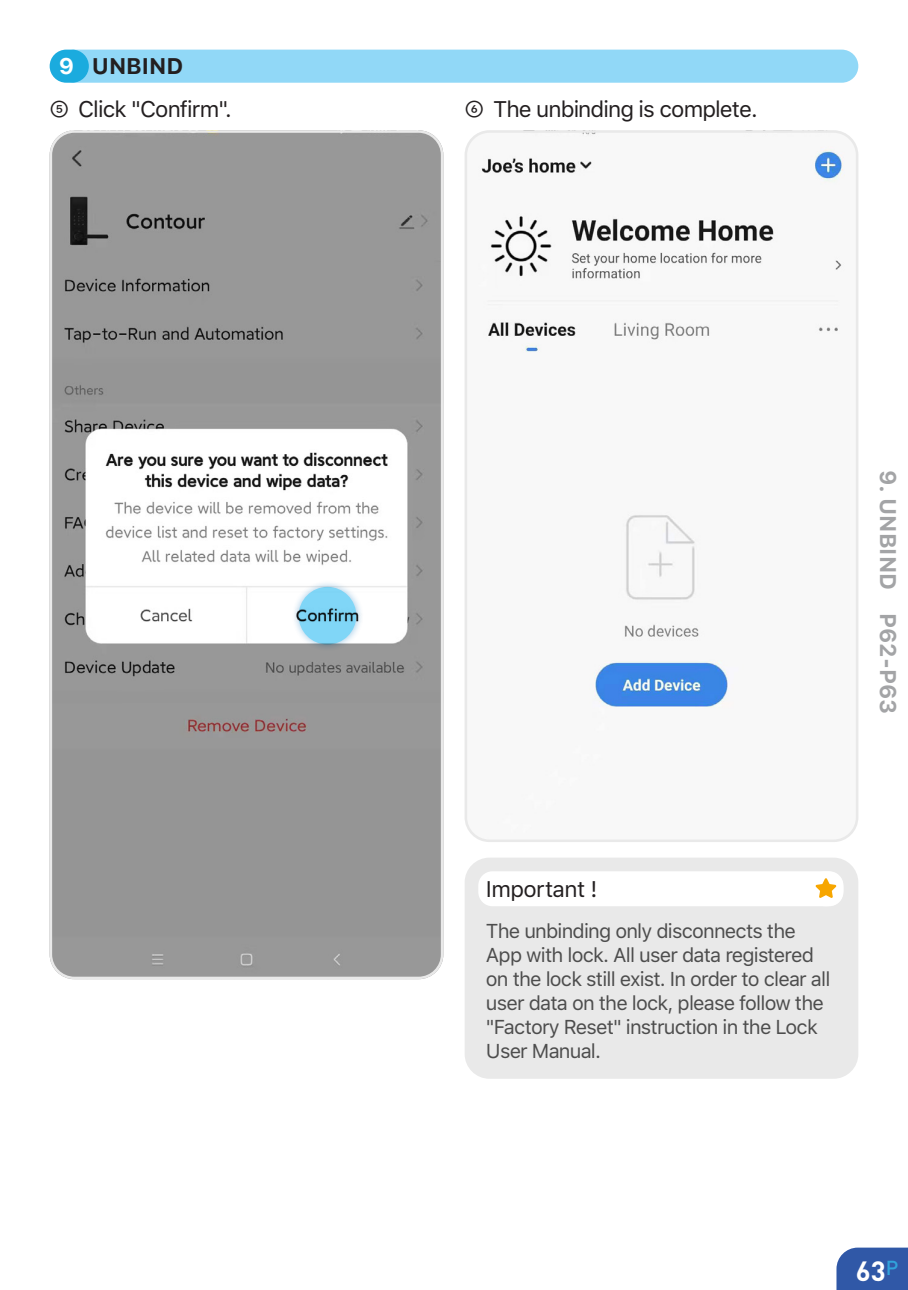
<style>
.page{position:relative;width:908px;height:1290px;background:#fff}
.page>*{position:absolute;margin:0;border:0;box-sizing:border-box;transform-origin:0 0}
.t1{font:700 27.5px "DIN";color:#fff}
.提示标{font:22.5px "SF Pro Text";letter-spacing:-.04em;color:#231f20}
.页眉左{font:700 22.5px "SF Pro Text";color:#a3a4a6}
.页眉右{font:700 22.5px "SF Pro Text";color:#231f20}
.注释正文{font:20px/24px "SF Pro Text";letter-spacing:-.04em;color:#4d4d4d}
.s1{color:#fff}
</style>
<div class="page">
<div style="left:836px;top:1247px;width:71px;height:43px;background:#3058a7"></div>
<img style="left:50px;top:133px;width:393px;height:846px">
<div style="left:50px;top:130px;width:393px;height:849px;border:2px solid #e9e9e9;border-radius:24px"></div>
<img style="left:467px;top:133px;width:390px;height:709px">
<div style="left:464px;top:130px;width:393px;height:712px;border:2px solid #e9e9e9;border-radius:24px"></div>
<div style="left:464px;top:857px;width:393px;height:222px;background:#e9e9e9;border-radius:25px"></div>
<div style="left:478px;top:871px;width:365px;height:35px;background:#fff;border-radius:14px"></div>
<svg style="left:815px;top:878px;width:20px;height:20px"></svg>
<div style="left:291px;top:579px;width:72px;height:73px;background:#0070bd;opacity:.75"></div>
<svg style="left:298px;top:587px;width:58px;height:57px;fill:#80d6f7"></svg>
<div style="left:58px;top:50px;width:799px;height:33px;background:#91d8f7;border-radius:17px"></div>
<div style="left:50px;top:50px;width:39px;height:33px;background:#1babde;border-radius:17px"></div>
<p class="页眉右" style="left:59px;top:53px;width:126px"><span class="s1">9</span> UNBIND</p>
<p class="提示标" style="left:50px;top:93px;width:184px">⑤ Click "Confirm".</p>
<p class="提示标" style="left:464px;top:93px;width:294px">⑥ The unbinding is complete.</p>
<p class="页眉左" style="left:900px;top:470px;width:245px;rotate:90deg">9. UNBIND P62-P63</p>
<p class="提示标" style="left:485px;top:872px;width:113px">Important !</p>
<p class="注释正文" style="left:485px;top:918px;width:346px">The unbinding only disconnects the App with lock. All user data registered on the lock still exist. In order to clear all user data on the lock, please follow the "Factory Reset" instruction in the Lock User Manual.</p>
<h1 class="t1" style="left:855px;top:1252px;width:44px">63<sup>P</sup></h1>
</div>
